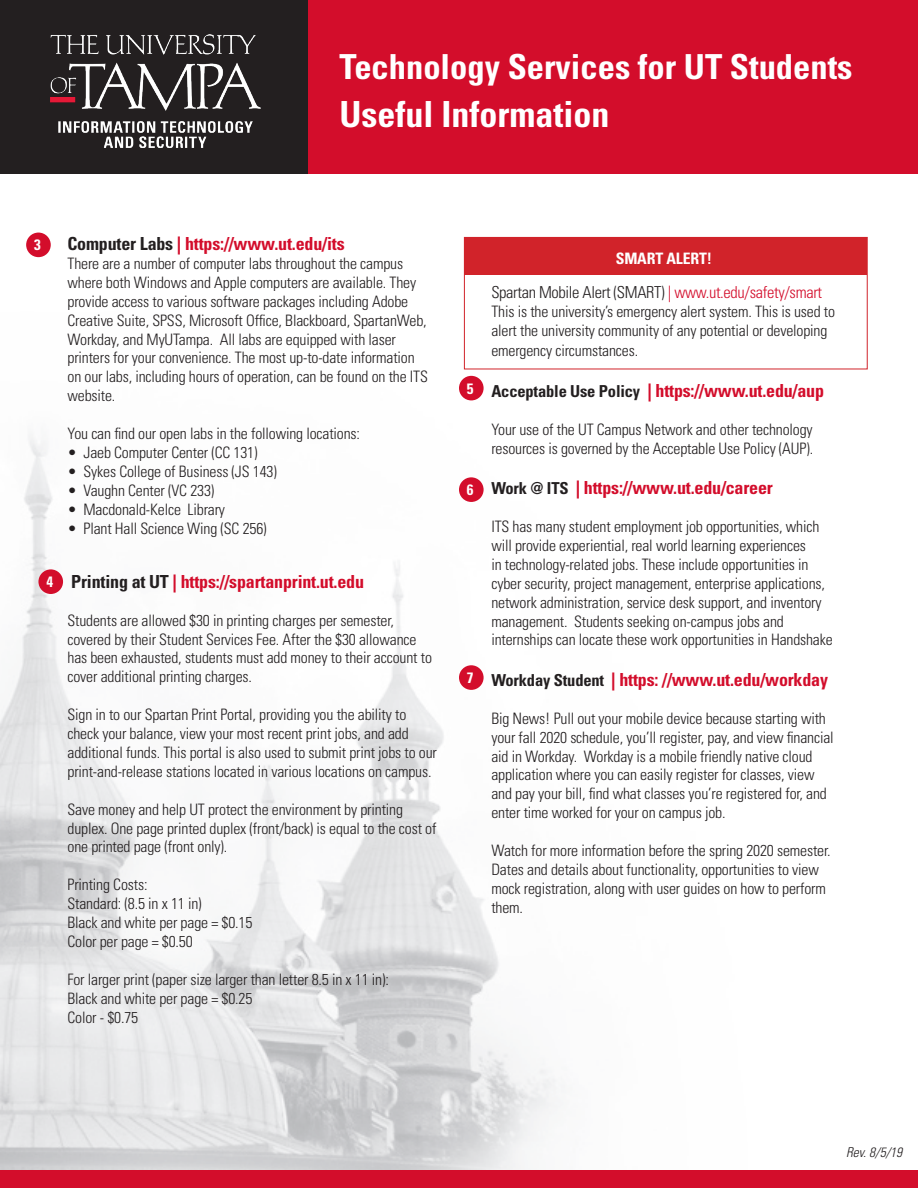
<style>
.page{position:relative;width:918px;height:1188px;background:#fff}
.page>*{position:absolute;margin:0;border:0;box-sizing:border-box;transform-origin:0 0}
.t1{font:700 condensed 36px "Univers LT Std";color:#fff}
.t2{font:700 condensed 34.5px "Univers LT Std";color:#fff}
.t3{font:700 condensed 18px "Univers LT Std";letter-spacing:-.01em;color:#d30d2b}
.t4{font:300 condensed 16.5px "Univers LT Std";letter-spacing:-.02em;color:#231f20}
.t5{font:300 condensed 15.75px/18.9px "Univers LT Std";letter-spacing:-.01em;color:#231f20}
.t6{font:700 condensed 15.75px "Univers LT Std";letter-spacing:-.01em;color:#fff}
.t7{font:700 condensed 15px "Univers LT Std";color:#fff}
.t8{font:italic 300 condensed 13.5px "Univers LT Std";color:#231f20}
.s1{color:#231f20}
.s2{color:#d30d2b}
.s3{font-size:16.5px;color:#231f20}
</style>
<div class="page">
<img style="left:0;top:256px;width:747px;height:914px">
<div style="left:464px;top:237px;width:402px;height:37px;background:#d1232a"></div>
<div style="left:464px;top:237px;width:404px;height:132px;border:1px solid #d1232a"></div>
<div style="left:306px;top:0;width:612px;height:174px;background:#d30d2b"></div>
<div style="left:0;top:0;width:307px;height:174px;background:#231f20"></div>
<img style="left:51px;top:35px;width:210px;height:112px">
<div style="left:0;top:1170px;width:918px;height:18px;background:#d30d2b"></div>
<div style="left:26px;top:233px;width:25px;height:24px;background:#d30d2b;border-radius:50%"></div>
<div style="left:38px;top:569px;width:25px;height:25px;background:#d30d2b;border-radius:50%"></div>
<div style="left:459px;top:376px;width:25px;height:24px;background:#d30d2b;border-radius:50%"></div>
<div style="left:459px;top:477px;width:25px;height:25px;background:#d30d2b;border-radius:50%"></div>
<div style="left:459px;top:665px;width:25px;height:25px;background:#d30d2b;border-radius:50%"></div>
<p class="t2" style="left:340px;top:45px;width:514px">Technology Services for UT Students</p>
<p class="t1" style="left:340px;top:92px;width:271px">Useful Information</p>
<p class="t7" style="left:34px;top:236px;width:8px">3</p>
<p class="t7" style="left:46px;top:573px;width:8px">4</p>
<p class="t3" style="left:68px;top:233px;width:279px"><span class="s1">Computer Labs</span> | https://www.ut.edu/its</p>
<p class="t5" style="left:68px;top:254px;width:362px">There are a number of computer labs throughout the campus where both Windows and Apple computers are available. They provide access to various software packages including Adobe Creative Suite, SPSS, Microsoft Office, Blackboard, SpartanWeb, Workday, and MyUTampa. All labs are equipped with laser printers for your convenience. The most up-to-date information on our labs, including hours of operation, can be found on the ITS website.</p>
<p class="t5" style="left:68px;top:424px;width:294px">You can find our open labs in the following locations:</p>
<p class="t5" style="left:68px;top:443px;width:192px">• Jaeb Computer Center (CC 131)</p>
<p class="t5" style="left:68px;top:462px;width:211px">• Sykes College of Business (JS 143)</p>
<p class="t5" style="left:68px;top:481px;width:148px">• Vaughn Center (VC 233)</p>
<p class="t5" style="left:68px;top:500px;width:159px">• Macdonald-Kelce Library</p>
<p class="t5" style="left:68px;top:520px;width:201px">• Plant Hall Science Wing (SC 256)</p>
<p class="t3" style="left:71px;top:570px;width:294px"><span class="s1">Printing at UT</span> | https://spartanprint.ut.edu</p>
<p class="t5" style="left:68px;top:611px;width:366px">Students are allowed $30 in printing charges per semester, covered by their Student Services Fee. After the $30 allowance has been exhausted, students must add money to their account to cover additional printing charges.</p>
<p class="t5" style="left:68px;top:705px;width:371px">Sign in to our Spartan Print Portal, providing you the ability to check your balance, view your most recent print jobs, and add additional funds. This portal is also used to submit print jobs to our print-and-release stations located in various locations on campus.</p>
<p class="t5" style="left:68px;top:800px;width:370px">Save money and help UT protect the environment by printing duplex. One page printed duplex (front/back) is equal to the cost of one printed page (front only).</p>
<p class="t5" style="left:68px;top:875px;width:82px">Printing Costs:</p>
<p class="t5" style="left:68px;top:894px;width:136px">Standard: (8.5 in x 11 in)</p>
<p class="t5" style="left:68px;top:913px;width:186px">Black and white per page = $0.15</p>
<p class="t5" style="left:68px;top:932px;width:127px">Color per page = $0.50</p>
<p class="t5" style="left:68px;top:970px;width:323px">For larger print (paper size larger than letter 8.5 in x 11 in):</p>
<p class="t5" style="left:68px;top:989px;width:186px">Black and white per page = $0.25</p>
<p class="t5" style="left:68px;top:1008px;width:72px">Color - $0.75</p>
<p class="t7" style="left:467px;top:379px;width:8px">5</p>
<p class="t7" style="left:467px;top:481px;width:8px">6</p>
<p class="t7" style="left:467px;top:668px;width:8px">7</p>
<p class="t6" style="left:616px;top:248px;width:98px">SMART ALERT!</p>
<p class="t4" style="left:491px;top:282px;width:332px">Spartan Mobile Alert (SMART) <span class="s2">| www.ut.edu/safety/smart</span></p>
<p class="t5" style="left:491px;top:302px;width:345px;line-height:19.4px">This is the university’s emergency alert system. This is used to alert the university community of any potential or developing emergency circumstances.</p>
<p class="t3" style="left:491px;top:380px;width:334px"><span class="s3">Acceptable Use Policy</span> | https://www.ut.edu/aup</p>
<p class="t5" style="left:491px;top:420px;width:323px">Your use of the UT Campus Network and other technology resources is governed by the Acceptable Use Policy (AUP).</p>
<p class="t3" style="left:491px;top:477px;width:283px"><span class="s3">Work @ ITS</span> | https://www.ut.edu/career</p>
<p class="t5" style="left:491px;top:517px;width:343px">ITS has many student employment job opportunities, which will provide experiential, real world learning experiences<br>in technology-related jobs. These include opportunities in cyber security, project management, enterprise applications, network administration, service desk support, and inventory management. Students seeking on-campus jobs and internships can locate these work opportunities in Handshake</p>
<p class="t3" style="left:491px;top:669px;width:338px"><span class="s3">Workday Student</span> | https: //www.ut.edu/workday</p>
<p class="t5" style="left:491px;top:709px;width:344px">Big News! Pull out your mobile device because starting with your fall 2020 schedule, you’ll register, pay, and view financial aid in Workday. Workday is a mobile friendly native cloud application where you can easily register for classes, view and pay your bill, find what classes you’re registered for, and enter time worked for your on campus job.</p>
<p class="t5" style="left:491px;top:841px;width:341px">Watch for more information before the spring 2020 semester.<br>Dates and details about functionality, opportunities to view mock registration, along with user guides on how to perform them.</p>
<p class="t8" style="left:846px;top:1144px;width:58px">Rev. 8/5/19</p>
</div>
